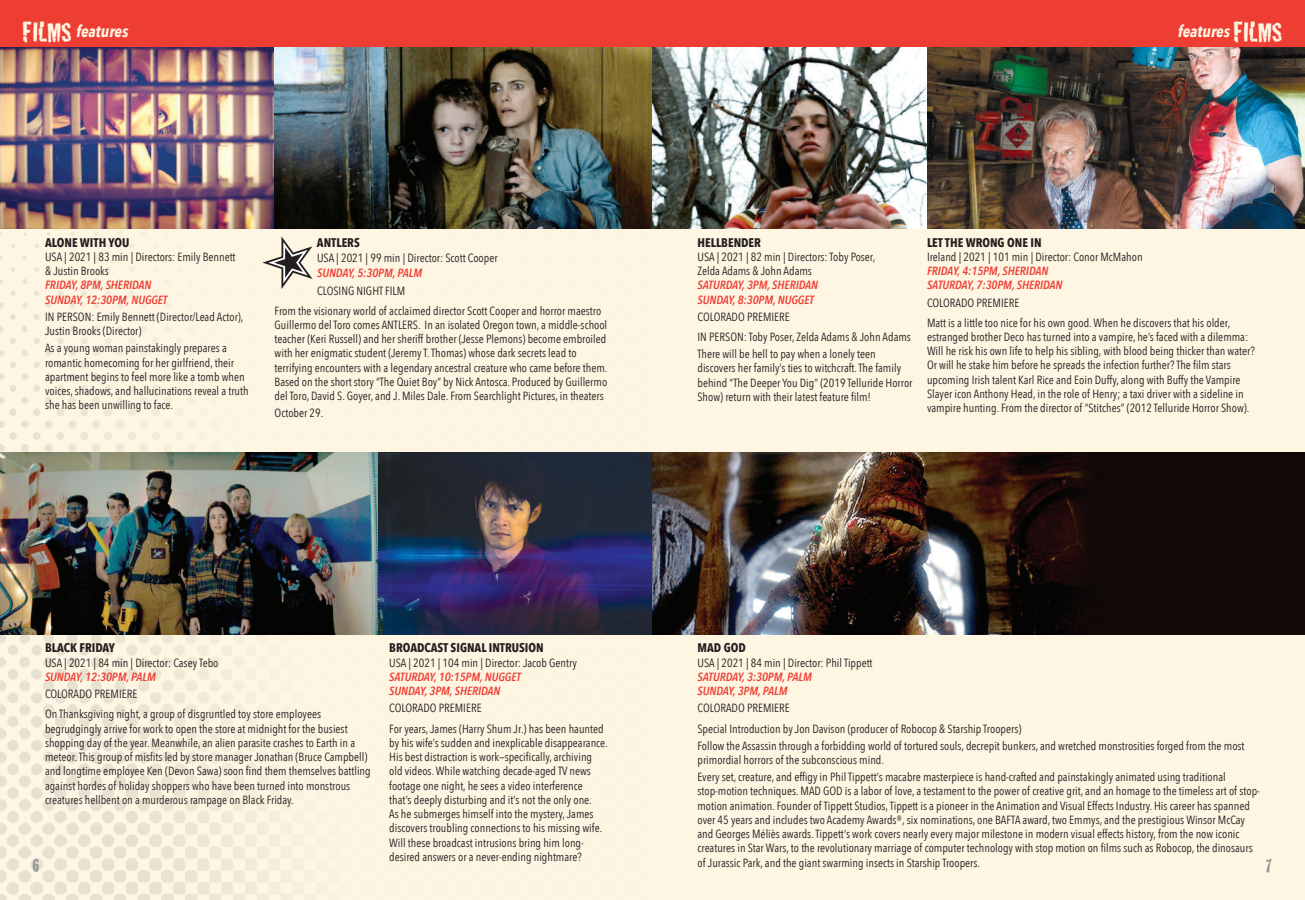
<style>
.page{position:relative;width:1305px;height:900px;background:#fef5e2}
.page>*{position:absolute;margin:0;border:0;box-sizing:border-box;transform-origin:0 0}
.t1{font:18.75px "Cracked";color:#939598}
.t2{font:italic 700 16.25px "Avenir Next Condensed";color:#fef5e2}
.t3{font:700 12.5px "Avenir Next Condensed";color:#231f20}
.t4{font:11.88px/14.2px "Avenir Next Condensed";color:#231f20}
.t5{font:italic 600 11.88px/14.2px "Avenir Next Condensed";color:#ee3e34}
.s1{font-family:"Cracked";font-weight:400;font-style:normal;font-size:28.75px}
</style>
<div class="page">
<img style="left:0;top:232px;width:653px;height:668px">
<img style="left:378px;top:452px;width:274px;height:182px">
<img style="left:0;top:452px;width:378px;height:182px">
<img style="left:0;top:46px;width:275px;height:183px">
<img style="left:275px;top:46px;width:377px;height:183px">
<div style="left:0;top:0;width:675px;height:46px;background:#ee3e34"></div>
<img style="left:652px;top:46px;width:275px;height:183px">
<img style="left:927px;top:46px;width:378px;height:183px">
<img style="left:652px;top:452px;width:653px;height:182px">
<div style="left:652px;top:0;width:653px;height:46px;background:#ee3e34"></div>
<svg style="left:262px;top:236px;width:51px;height:53px"></svg>
<h2 class="t2" style="left:23px;top:22px;width:107px"><span class="s1">FILMS</span> features</h2>
<h2 class="t2" style="left:1178px;top:22px;width:106px">features <span class="s1">FILMS</span></h2>
<p class="t3" style="left:45px;top:235px;width:86px">ALONE WITH YOU</p>
<p class="t4" style="left:45px;top:249px;width:192px">USA | 2021 | 83 min | Directors: Emily Bennett &amp; Justin Brooks</p>
<p class="t5" style="left:45px;top:278px;width:124px">FRIDAY, 8PM, SHERIDAN<br>SUNDAY, 12:30PM, NUGGET</p>
<p class="t4" style="left:45px;top:309px;width:200px">IN PERSON: Emily Bennett (Director/Lead Actor),<br>Justin Brooks (Director)</p>
<p class="t4" style="left:45px;top:340px;width:205px">As a young woman painstakingly prepares a romantic homecoming for her girlfriend, their apartment begins to feel more like a tomb when voices, shadows, and hallucinations reveal a truth she has been unwilling to face.</p>
<p class="t3" style="left:317px;top:235px;width:44px">ANTLERS</p>
<p class="t4" style="left:317px;top:250px;width:182px">USA | 2021 | 99 min | Director: Scott Cooper</p>
<p class="t5" style="left:317px;top:265px;width:107px">SUNDAY, 5:30PM, PALM</p>
<p class="t4" style="left:275px;top:280px;width:328px;line-height:20.1px;text-indent:43px">CLOSING NIGHT FILM<br>From the visionary world of acclaimed director Scott Cooper and horror maestro</p>
<p class="t4" style="left:275px;top:317px;width:334px">Guillermo del Toro comes ANTLERS. In an isolated Oregon town, a middle-school teacher (Keri Russell) and her sheriff brother (Jesse Plemons) become embroiled with her enigmatic student (Jeremy T. Thomas) whose dark secrets lead to terrifying encounters with a legendary ancestral creature who came before them.<br>Based on the short story “The Quiet Boy” by Nick Antosca. Produced by Guillermo del Toro, David S. Goyer, and J. Miles Dale. From Searchlight Pictures, in theaters</p>
<p class="t4" style="left:275px;top:406px;width:50px">October 29.</p>
<p class="t3" style="left:698px;top:235px;width:65px">HELLBENDER</p>
<p class="t4" style="left:698px;top:249px;width:180px">USA | 2021 | 82 min | Directors: Toby Poser,<br>Zelda Adams &amp; John Adams</p>
<p class="t5" style="left:698px;top:278px;width:122px">SATURDAY, 3PM, SHERIDAN<br>SUNDAY, 8:30PM, NUGGET</p>
<p class="t4" style="left:698px;top:306px;width:215px;line-height:20.1px">COLORADO PREMIERE<br>IN PERSON: Toby Poser, Zelda Adams &amp; John Adams</p>
<p class="t4" style="left:698px;top:346px;width:217px">There will be hell to pay when a lonely teen discovers her family’s ties to witchcraft. The family behind “The Deeper You Dig” (2019 Telluride Horror Show) return with their latest feature film!</p>
<p class="t3" style="left:927px;top:235px;width:116px">LET THE WRONG ONE IN</p>
<p class="t4" style="left:927px;top:249px;width:217px">Ireland | 2021 | 101 min | Director: Conor McMahon</p>
<p class="t5" style="left:927px;top:264px;width:137px">FRIDAY, 4:15PM, SHERIDAN<br>SATURDAY, 7:30PM, SHERIDAN</p>
<p class="t4" style="left:927px;top:292px;width:305px;line-height:20.1px">COLORADO PREMIERE<br>Matt is a little too nice for his own good. When he discovers that his older,</p>
<p class="t4" style="left:927px;top:329px;width:329px">estranged brother Deco has turned into a vampire, he’s faced with a dilemma:<br>Will he risk his own life to help his sibling, with blood being thicker than water?<br>Or will he stake him before he spreads the infection further? The film stars upcoming Irish talent Karl Rice and Eoin Duffy, along with Buffy the Vampire Slayer icon Anthony Head, in the role of Henry; a taxi driver with a sideline in vampire hunting. From the director of “Stitches” (2012 Telluride Horror Show).</p>
<p class="t3" style="left:45px;top:640px;width:72px">BLACK FRIDAY</p>
<p class="t4" style="left:45px;top:655px;width:175px">USA | 2021 | 84 min | Director: Casey Tebo</p>
<p class="t5" style="left:45px;top:670px;width:113px">SUNDAY, 12:30PM, PALM</p>
<p class="t4" style="left:45px;top:683px;width:278px;line-height:20.1px">COLORADO PREMIERE<br>On Thanksgiving night, a group of disgruntled toy store employees</p>
<p class="t4" style="left:45px;top:721px;width:327px">begrudgingly arrive for work to open the store at midnight for the busiest shopping day of the year. Meanwhile, an alien parasite crashes to Earth in a meteor. This group of misfits led by store manager Jonathan (Bruce Campbell) and longtime employee Ken (Devon Sawa) soon find them themselves battling against hordes of holiday shoppers who have been turned into monstrous creatures hellbent on a murderous rampage on Black Friday.</p>
<h1 class="t1" style="left:32px;top:850px;width:8px">6</h1>
<p class="t3" style="left:389px;top:640px;width:156px">BROADCAST SIGNAL INTRUSION</p>
<p class="t4" style="left:389px;top:655px;width:189px">USA | 2021 | 104 min | Director: Jacob Gentry</p>
<p class="t5" style="left:389px;top:670px;width:133px">SATURDAY, 10:15PM, NUGGET<br>SUNDAY, 3PM, SHERIDAN</p>
<p class="t4" style="left:389px;top:698px;width:216px;line-height:20.1px">COLORADO PREMIERE<br>For years, James (Harry Shum Jr.) has been haunted</p>
<p class="t4" style="left:389px;top:735px;width:220px">by his wife’s sudden and inexplicable disappearance.<br>His best distraction is work—specifically, archiving old videos. While watching decade-aged TV news footage one night, he sees a video interference that’s deeply disturbing and it’s not the only one.<br>As he submerges himself into the mystery, James discovers troubling connections to his missing wife.<br>Will these broadcast intrusions bring him long&shy;desired answers or a never-ending nightmare?</p>
<p class="t3" style="left:698px;top:640px;width:50px">MAD GOD</p>
<p class="t4" style="left:698px;top:655px;width:177px">USA | 2021 | 84 min | Director: Phil Tippett</p>
<p class="t5" style="left:698px;top:670px;width:116px">SATURDAY, 3:30PM, PALM<br>SUNDAY, 3PM, PALM</p>
<p class="t4" style="left:698px;top:698px;width:325px;line-height:20.1px">COLORADO PREMIERE<br>Special Introduction by Jon Davison (producer of Robocop &amp; Starship Troopers)</p>
<p class="t4" style="left:698px;top:738px;width:549px">Follow the Assassin through a forbidding world of tortured souls, decrepit bunkers, and wretched monstrosities forged from the most primordial horrors of the subconscious mind.</p>
<p class="t4" style="left:698px;top:769px;width:564px">Every set, creature, and effigy in Phil Tippett’s macabre masterpiece is hand-crafted and painstakingly animated using traditional stop-motion techniques. MAD GOD is a labor of love, a testament to the power of creative grit, and an homage to the timeless art of stop&shy;motion animation. Founder of Tippett Studios, Tippett is a pioneer in the Animation and Visual Effects Industry. His career has spanned over 45 years and includes two Academy Awards®, six nominations, one BAFTA award, two Emmys, and the prestigious Winsor McCay and Georges Méliès awards. Tippett’s work covers nearly every major milestone in modern visual effects history, from the now iconic creatures in Star Wars, to the revolutionary marriage of computer technology with stop motion on films such as Robocop, the dinosaurs of Jurassic Park, and the giant swarming insects in Starship Troopers.</p>
<h1 class="t1" style="left:1266px;top:851px;width:8px">7</h1>
</div>
